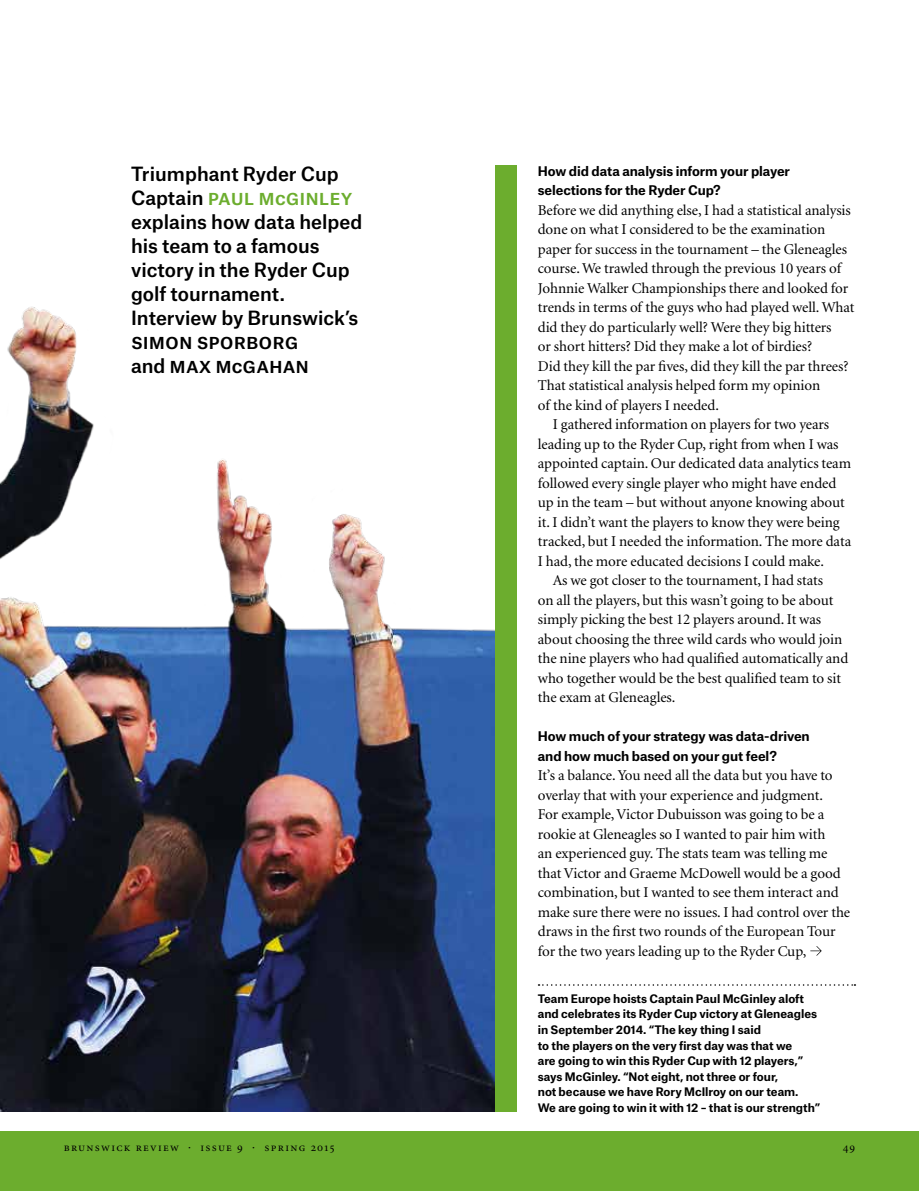
<style>
.page{position:relative;width:919px;height:1191px;background:#fff}
.page>*{position:absolute;margin:0;border:0;box-sizing:border-box;transform-origin:0 0}
.t1{font:500 18.75px/24px "Atlas Grotesk";color:#000}
.t2{font:15px/19.5px "Minion";letter-spacing:-.005em;color:#000}
.t3{font:700 12.75px/19.5px "Atlas Grotesk";letter-spacing:-.01em;color:#000}
.t4{font:12px "Minion Regular SC";letter-spacing:.105em;color:#000}
.t5{font:700 11.25px/15.6px "Atlas Grotesk";color:#000}
.s1{color:#6cad2e}
</style>
<div class="page">
<div style="left:0;top:1131px;width:918px;height:60px;background:#6cad2e"></div>
<svg style="left:538px;top:984px;width:317px;height:1px"></svg>
<img style="left:0;top:165px;width:497px;height:946px">
<svg style="left:810px;top:946px;width:11px;height:9px"></svg>
<div style="left:495px;top:166px;width:21px;height:946px;background:#6cad2e"></div>
<p class="t1" style="left:131px;top:160px;width:233px">Triumphant Ryder Cup<br>Captain <span class="s1">paul mcginley </span>explains how data helped his team to a famous victory in the Ryder Cup golf tournament.<br>Interview by Brunswick’s simon sporborg<br>and max mcgahan</p>
<p class="t3" style="left:538px;top:160px;width:254px">How did data analysis inform your player selections for the Ryder Cup?</p>
<p class="t2" style="left:538px;top:201px;width:314px">Before we did anything else, I had a statistical analysis</p>
<p class="t2" style="left:538px;top:220px;width:289px">done on what I considered to be the examination</p>
<p class="t2" style="left:538px;top:240px;width:311px">paper for success in the tournament – the Gleneagles</p>
<p class="t2" style="left:538px;top:259px;width:305px">course. We trawled through the previous 10 years of</p>
<p class="t2" style="left:538px;top:279px;width:312px">Johnnie Walker Championships there and looked for</p>
<p class="t2" style="left:538px;top:298px;width:318px">trends in terms of the guys who had played well. What</p>
<p class="t2" style="left:538px;top:318px;width:295px">did they do particularly well? Were they big hitters</p>
<p class="t2" style="left:538px;top:337px;width:276px">or short hitters? Did they make a lot of birdies?</p>
<p class="t2" style="left:538px;top:357px;width:312px">Did they kill the par fives, did they kill the par threes?</p>
<p class="t2" style="left:538px;top:376px;width:284px">That statistical analysis helped form my opinion</p>
<p class="t2" style="left:538px;top:396px;width:183px">of the kind of players I needed.</p>
<p class="t2" style="left:553px;top:415px;width:278px">I gathered information on players for two years</p>
<p class="t2" style="left:538px;top:435px;width:302px">leading up to the Ryder Cup, right from when I was</p>
<p class="t2" style="left:538px;top:454px;width:315px">appointed captain. Our dedicated data analytics team</p>
<p class="t2" style="left:538px;top:474px;width:300px">followed every single player who might have ended</p>
<p class="t2" style="left:538px;top:493px;width:308px">up in the team – but without anyone knowing about</p>
<p class="t2" style="left:538px;top:513px;width:303px">it. I didn’t want the players to know they were being</p>
<p class="t2" style="left:538px;top:532px;width:315px">tracked, but I needed the information. The more data</p>
<p class="t2" style="left:538px;top:552px;width:288px">I had, the more educated decisions I could make.</p>
<p class="t2" style="left:553px;top:571px;width:272px">As we got closer to the tournament, I had stats</p>
<p class="t2" style="left:538px;top:591px;width:297px">on all the players, but this wasn’t going to be about</p>
<p class="t2" style="left:538px;top:610px;width:285px">simply picking the best 12 players around. It was</p>
<p class="t2" style="left:538px;top:630px;width:306px">about choosing the three wild cards who would join</p>
<p class="t2" style="left:538px;top:649px;width:312px">the nine players who had qualified automatically and</p>
<p class="t2" style="left:538px;top:669px;width:304px">who together would be the best qualified team to sit</p>
<p class="t2" style="left:538px;top:688px;width:139px">the exam at Gleneagles.</p>
<p class="t3" style="left:538px;top:725px;width:273px">How much of your strategy was data-driven and how much based on your gut feel?</p>
<p class="t2" style="left:538px;top:766px;width:314px">It’s a balance. You need all the data but you have to overlay that with your experience and judgment.<br>For example, Victor Dubuisson was going to be a rookie at Gleneagles so I wanted to pair him with<br>an experienced guy. The stats team was telling me that Victor and Graeme McDowell would be a good combination, but I wanted to see them interact and make sure there were no issues. I had control over the draws in the first two rounds of the European Tour for the two years leading up to the Ryder Cup,</p>
<p class="t5" style="left:537px;top:989px;width:284px">Team Europe hoists Captain Paul McGinley aloft and celebrates its Ryder Cup victory at Gleneagles in September 2014. “The key thing I said<br>to the players on the very first day was that we<br>are going to win this Ryder Cup with 12 players,” says McGinley. “Not eight, not three or four,<br>not because we have Rory McIlroy on our team.<br>We are going to win it with 12 – that is our strength”</p>
<p class="t4" style="left:64px;top:1141px;width:272px">brunswick review · issue 9 · spring 2015</p>
<p class="t4" style="left:842px;top:1141px;width:14px">49</p>
</div>
